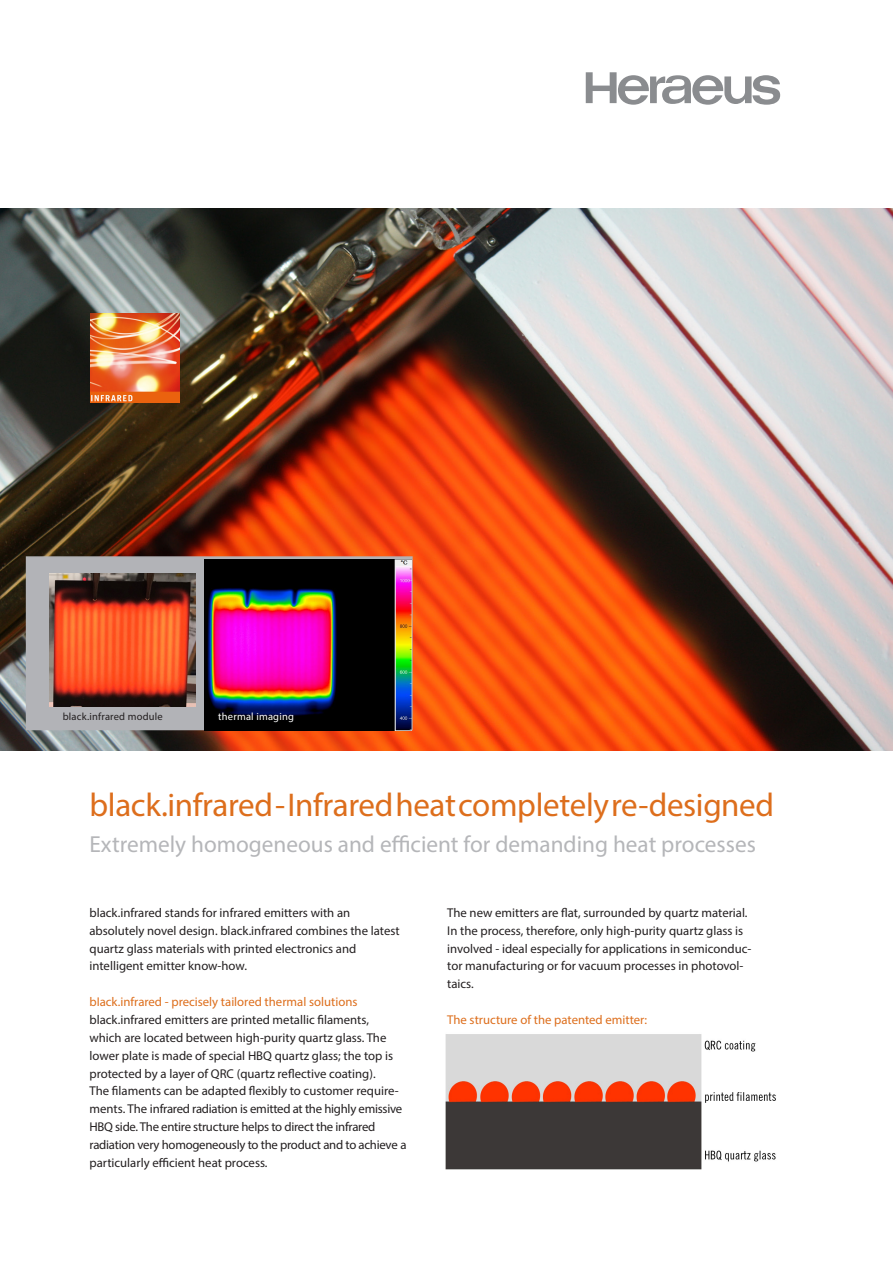
<style>
.page{position:relative;width:893px;height:1263px;background:#fff}
.page>*{position:absolute;margin:0;border:0;box-sizing:border-box;transform-origin:0 0}
.Headline_orange{font:33px "Myriad Pro";letter-spacing:-.01em;color:#dd6e1c}
.Headline_orange-2{font:23.25px "Myriad Pro";color:#b5b6b9}
.Body{font:12.75px/17.9px "Myriad Pro";color:#231f20}
.Body-2{font:12.75px/17.9px "Myriad Pro";letter-spacing:-.02em;color:#231f20}
.Body-3{font:12.75px "Myriad Pro";color:#dd6e1c}
.Adresse_Gesellschaft{font:10.5px "Myriad Pro";letter-spacing:.02em;color:#231f20}
.Adresse_Gesellschaft-2{font:10.5px "Myriad Pro";letter-spacing:.02em;color:#fff}
</style>
<div class="page">
<img style="left:0;top:208px;width:893px;height:542px">
<svg style="left:586px;top:72px;width:194px;height:33px"></svg>
<img style="left:90px;top:313px;width:90px;height:89px">
<img style="left:445px;top:1034px;width:331px;height:136px">
<div style="left:26px;top:556px;width:387px;height:174px;background:#b2b3b7;border:2px solid #b2b3b7"></div>
<img style="left:204px;top:559px;width:208px;height:171px">
<img style="left:49px;top:574px;width:147px;height:133px">
<p class="Adresse_Gesellschaft" style="left:63px;top:710px;width:102px">black.infrared module</p>
<p class="Adresse_Gesellschaft-2" style="left:218px;top:710px;width:77px">thermal imaging</p>
<p class="Headline_orange" style="left:89px;top:785px;width:686px">black.infrared - Infrared heat completely re-designed</p>
<p class="Headline_orange-2" style="left:89px;top:830px;width:668px">Extremely homogeneous and efficient for demanding heat processes</p>
<p class="Body" style="left:89px;top:903px;width:312px">black.infrared stands for infrared emitters with an absolutely novel design. black.infrared combines the latest quartz glass materials with printed electronics and intelligent emitter know-how.</p>
<p class="Body-3" style="left:89px;top:994px;width:269px">bIack.infrared - precisely tailored thermal solutions</p>
<p class="Body" style="left:89px;top:1010px;width:305px">black.infrared emitters are printed metallic filaments, which are located between high-purity quartz glass. The lower plate is made of special HBQ quartz glass; the top is protected by a layer of QRC (quartz reflective coating).</p>
<p class="Body-2" style="left:89px;top:1082px;width:319px">The filaments can be adapted flexibly to customer require&shy;ments. The infrared radiation is emitted at the highly emissive HBQ side. The entire structure helps to direct the infrared radiation very homogeneously to the product and to achieve a particularly efficient heat process.</p>
<p class="Body" style="left:447px;top:903px;width:306px">The new emitters are flat, surrounded by quartz material.<br>In the process, therefore, only high-purity quartz glass is involved - ideal especially for applications in semiconduc&shy;tor manufacturing or for vacuum processes in photovol&shy;taics.</p>
<p class="Body-3" style="left:447px;top:1012px;width:201px">The structure of the patented emitter:</p>
</div>
